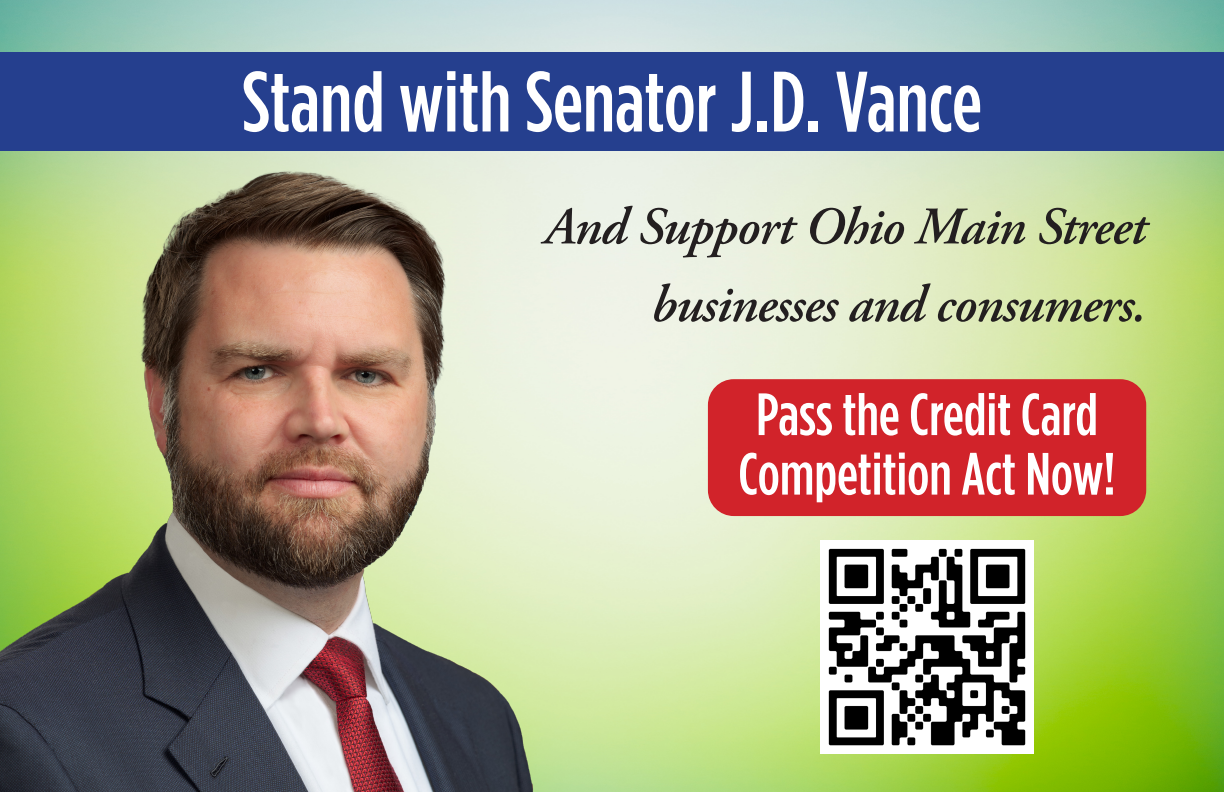
<style>
.page{position:relative;width:1224px;height:792px;background:#fff}
.page>*{position:absolute;margin:0;border:0;box-sizing:border-box;transform-origin:0 0}
.t1{font:500 85.4px "Gotham Condensed";color:#fff}
.t2{font:500 59.5px "Gotham Condensed";color:#fff}
.t3{font:italic 600 52.7px/77.6px "Adobe Garamond Pro";letter-spacing:-.02em;color:#231f20;text-align:right}
</style>
<div class="page">
<img style="left:0;top:0;width:1224px;height:792px">
<div style="left:708px;top:379px;width:438px;height:137px;background:#d1232a;border-radius:26px"></div>
<div style="left:0;top:52px;width:1224px;height:98px;background:#253f8e"></div>
<img style="left:0;top:166px;width:541px;height:626px">
<img style="left:821px;top:541px;width:212px;height:212px">
<p class="t1" style="left:242px;top:54px;width:741px">Stand with Senator J.D. Vance</p>
<p class="t3" style="left:544px;top:189px;width:604px">And Support Ohio Main Street businesses and consumers.</p>
<p class="t2" style="left:756px;top:381px;width:343px">Pass the Credit Card</p>
<p class="t2" style="left:738px;top:441px;width:379px">Competition Act Now!</p>
</div>
